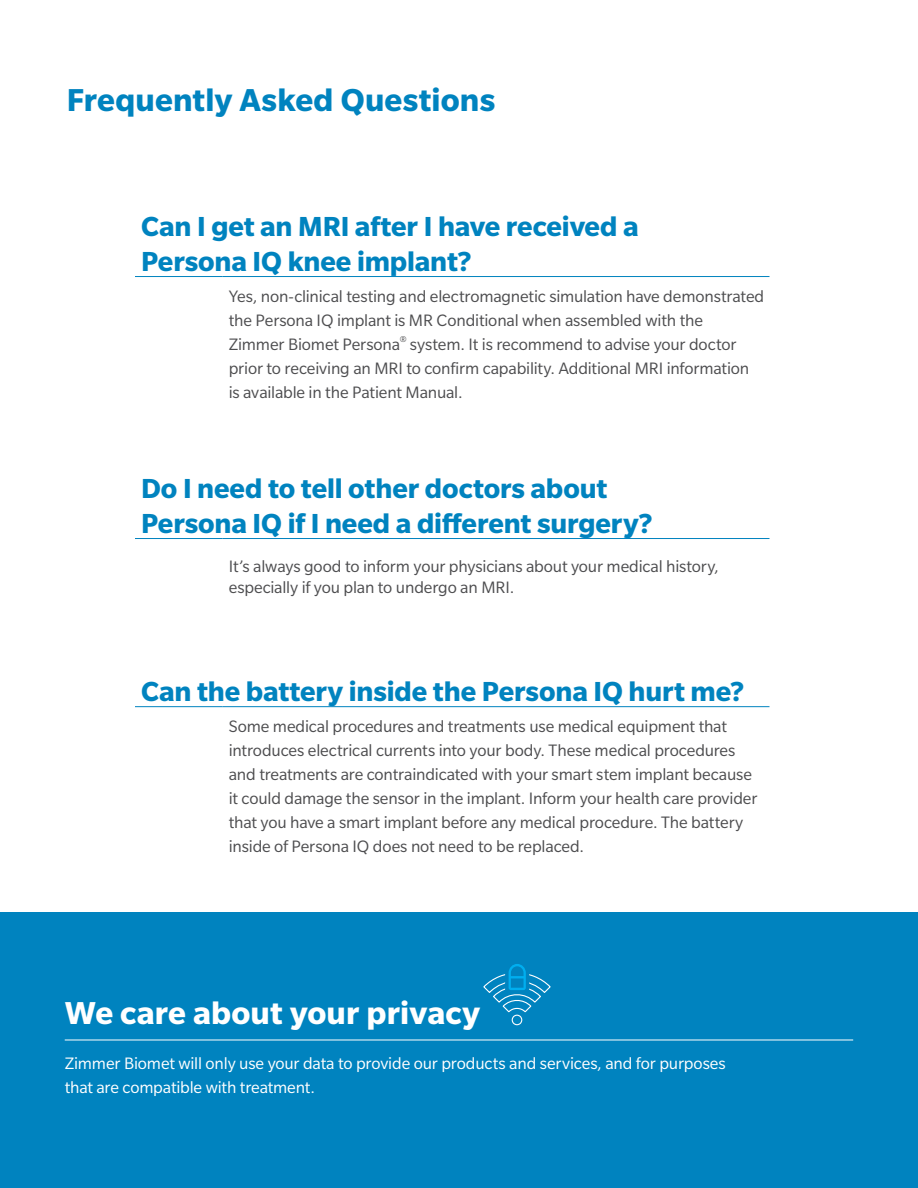
<style>
.page{position:relative;width:918px;height:1188px;background:#fff}
.page>*{position:absolute;margin:0;border:0;box-sizing:border-box;transform-origin:0 0}
.t1{font:700 34.5px "Slate Pro";letter-spacing:.005em;color:#0083bf}
.t2{font:700 34.5px "Slate Pro";letter-spacing:.005em;color:#fff}
.t3{font:700 30px/34.8px "Slate Pro";letter-spacing:-.005em;color:#0083bf}
.t4{font:18px/24px "Slate Pro";letter-spacing:-.01em;color:#4d4d4f}
.t5{font:18px/24px "Slate Pro";letter-spacing:-.01em;color:#fff}
</style>
<div class="page">
<div style="left:1px;top:913px;width:917px;height:275px;background:#0083bf"></div>
<hr style="left:135px;top:276px;width:88px;height:1px;background:#0083bf">
<hr style="left:223px;top:276px;width:547px;height:1px;background:#0083bf">
<hr style="left:135px;top:538px;width:88px;height:1px;background:#0083bf">
<hr style="left:223px;top:538px;width:547px;height:1px;background:#0083bf">
<hr style="left:135px;top:706px;width:88px;height:1px;background:#0083bf">
<hr style="left:223px;top:706px;width:547px;height:1px;background:#0083bf">
<hr style="left:65px;top:1040px;width:788px;height:1px;background:#fff">
<svg style="left:483px;top:964px;width:68px;height:62px"></svg>
<h1 class="t1" style="left:67px;top:81px;width:430px">Frequently Asked Questions</h1>
<h2 class="t3" style="left:141px;top:208px;width:499px">Can I get an MRI after I have received a<br>Persona IQ knee implant?</h2>
<p class="t4" style="left:229px;top:284px;width:537px">Yes, non-clinical testing and electromagnetic simulation have demonstrated the Persona IQ implant is MR Conditional when assembled with the<br>Zimmer Biomet Persona<sup>®</sup> system. It is recommend to advise your doctor prior to receiving an MRI to confirm capability. Additional MRI information is available in the Patient Manual.</p>
<h2 class="t3" style="left:141px;top:470px;width:513px">Do I need to tell other doctors about<br>Persona IQ if I need a different surgery?</h2>
<p class="t4" style="left:229px;top:556px;width:492px;line-height:21px">It’s always good to inform your physicians about your medical history, especially if you plan to undergo an MRI.</p>
<h2 class="t3" style="left:141px;top:673px;width:604px">Can the battery inside the Persona IQ hurt me?</h2>
<p class="t4" style="left:229px;top:714px;width:530px">Some medical procedures and treatments use medical equipment that introduces electrical currents into your body. These medical procedures and treatments are contraindicated with your smart stem implant because it could damage the sensor in the implant. Inform your health care provider that you have a smart implant before any medical procedure. The battery inside of Persona IQ does not need to be replaced.</p>
<h1 class="t2" style="left:65px;top:994px;width:417px">We care about your privacy</h1>
<p class="t5" style="left:65px;top:1051px;width:663px">Zimmer Biomet will only use your data to provide our products and services, and for purposes that are compatible with treatment.</p>
</div>
